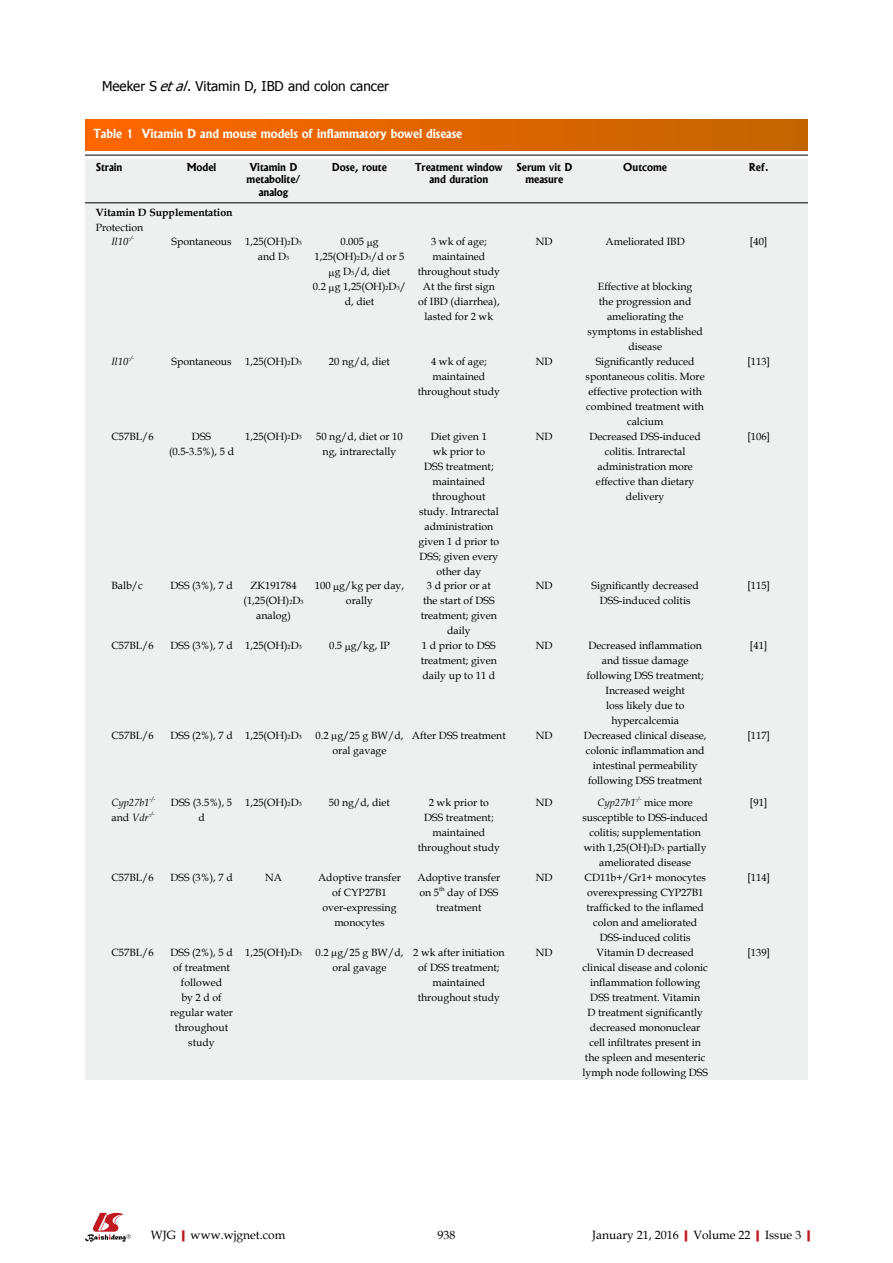
<style>
.page{position:relative;width:893px;height:1263px;background:#fff}
.page>*{position:absolute;margin:0;border:0;box-sizing:border-box;transform-origin:0 0}
.t1{font:13.5px "Tahoma";color:#000}
.t2{font:700 12px "Albertus";color:#fff}
.t3{font:12px "Book Antiqua";color:#000}
.t4{font:10.5px/15px "Book Antiqua";color:#000;text-align:center}
.t5{font:700 10.5px/12.6px "Albertus";color:#000;text-align:center}
.t6{font:700 10.5px "Book Antiqua";color:#000}
.t7{font:italic 10.5px "Book Antiqua";color:#000}
.t8{font:italic 6.15px "Book Antiqua";color:#000}
.t9{font:6.15px "Book Antiqua";color:#000}
.s1{font-style:italic}
.s2{font-size:6.15px}
.s3{font-weight:700;color:#c01920}
</style>
<div class="page">
<div style="left:85px;top:119px;width:723px;height:32px;background:linear-gradient(to right,#f60,#c16500)"></div>
<div style="left:85px;top:159px;width:723px;height:921px;background:#eeefef"></div>
<hr style="left:85px;top:155px;width:723px;height:1px;background:#000">
<hr style="left:85px;top:203px;width:723px;height:1px;background:#000">
<svg style="left:85px;top:1213px;width:46px;height:29px"></svg>
<p class="t1" style="left:102px;top:77px;width:288px">Meeker S <span class="s1">etal</span>. Vitamin D, IBD and colon cancer</p>
<p class="t2" style="left:94px;top:126px;width:370px">Table 1 Vitamin D and mouse models of inflammatory bowel disease</p>
<p class="t5" style="left:96px;top:161px;width:28px">Strain</p>
<p class="t5" style="left:187px;top:161px;width:31px">Model</p>
<p class="t5" style="left:247px;top:161px;width:55px">Vitamin D metabolite/ analog</p>
<p class="t5" style="left:332px;top:161px;width:56px">Dose, route</p>
<p class="t5" style="left:415px;top:161px;width:89px">Treatment window and duration</p>
<p class="t5" style="left:516px;top:161px;width:57px">Serum vit D measure</p>
<p class="t5" style="left:623px;top:161px;width:45px">Outcome</p>
<p class="t5" style="left:749px;top:161px;width:21px">Ref.</p>
<p class="t6" style="left:96px;top:205px;width:139px">Vitamin D Supplementation</p>
<p class="t4" style="left:96px;top:219px;width:49px">Protection</p>
<p class="t7" style="left:111px;top:234px;width:18px">Il10</p>
<p class="t8" style="left:128px;top:234px;width:7px">-/-</p>
<p class="t4" style="left:172px;top:234px;width:61px">Spontaneous</p>
<p class="t4" style="left:245px;top:234px;width:58px">1,25(OH)<span class="s2">2</span>D<span class="s2">3 </span>and D<span class="s2">3</span></p>
<p class="t4" style="left:315px;top:234px;width:91px">0.005 g<br>1,25(OH)<span class="s2">2</span>D<span class="s2">3</span>/d or 5 g D<span class="s2">3</span>/d, diet</p>
<p class="t4" style="left:418px;top:234px;width:84px">3 wk of age; maintained throughout study</p>
<p class="t4" style="left:536px;top:234px;width:18px">ND</p>
<p class="t4" style="left:606px;top:234px;width:81px">Ameliorated IBD</p>
<p class="t4" style="left:750px;top:234px;width:19px">[40]</p>
<p class="t4" style="left:313px;top:279px;width:95px">0.2 g 1,25(OH)<span class="s2">2</span>D<span class="s2">3</span>/ d, diet</p>
<p class="t4" style="left:418px;top:279px;width:83px">At the first sign of IBD (diarrhea), lasted for 2 wk</p>
<p class="t4" style="left:588px;top:279px;width:117px">Effective at blocking<br>the progression and ameliorating the symptoms in established disease</p>
<p class="t7" style="left:111px;top:354px;width:18px">Il10</p>
<p class="t8" style="left:128px;top:353px;width:7px">-/-</p>
<p class="t4" style="left:172px;top:354px;width:61px">Spontaneous</p>
<p class="t4" style="left:245px;top:354px;width:58px">1,25(OH)<span class="s2">2</span>D<span class="s2">3</span></p>
<p class="t4" style="left:329px;top:354px;width:63px">20 ng/d, diet</p>
<p class="t4" style="left:418px;top:354px;width:84px">4 wk of age; maintained throughout study</p>
<p class="t4" style="left:536px;top:354px;width:18px">ND</p>
<p class="t4" style="left:586px;top:354px;width:121px">Significantly reduced spontaneous colitis. More effective protection with combined treatment with calcium</p>
<p class="t4" style="left:747px;top:354px;width:24px">[113]</p>
<p class="t4" style="left:111px;top:428px;width:44px">C57BL/6</p>
<p class="t4" style="left:169px;top:428px;width:67px">DSS (0.5-3.5%), 5 d</p>
<p class="t4" style="left:245px;top:428px;width:58px">1,25(OH)<span class="s2">2</span>D<span class="s2">3</span></p>
<p class="t4" style="left:316px;top:428px;width:88px">50 ng/d, diet or 10 ng, intrarectally</p>
<p class="t4" style="left:419px;top:428px;width:82px">Diet given 1<br>wk prior to<br>DSS treatment; maintained throughout study. Intrarectal administration given 1 d prior to<br>DSS; given every other day</p>
<p class="t4" style="left:536px;top:428px;width:18px">ND</p>
<p class="t4" style="left:589px;top:428px;width:113px">Decreased DSS-induced colitis. Intrarectal administration more effective than dietary delivery</p>
<p class="t4" style="left:747px;top:428px;width:24px">[106]</p>
<p class="t4" style="left:111px;top:578px;width:33px">Balb/c</p>
<p class="t4" style="left:170px;top:578px;width:64px">DSS (3%), 7 d</p>
<p class="t4" style="left:243px;top:578px;width:62px">ZK191784 (1,25(OH)<span class="s2">2</span>D<span class="s2">3 </span>analog)</p>
<p class="t4" style="left:315px;top:578px;width:91px">100 g/kg per day, orally</p>
<p class="t4" style="left:421px;top:578px;width:78px">3 d prior or at the start of DSS treatment; given daily</p>
<p class="t4" style="left:536px;top:578px;width:18px">ND</p>
<p class="t4" style="left:591px;top:578px;width:109px">Significantly decreased<br>DSS-induced colitis</p>
<p class="t4" style="left:747px;top:578px;width:24px">[115]</p>
<p class="t4" style="left:111px;top:638px;width:44px">C57BL/6</p>
<p class="t4" style="left:170px;top:638px;width:133px">DSS (3%), 7 d 1,25(OH)<span class="s2">2</span>D<span class="s2">3</span></p>
<p class="t4" style="left:329px;top:638px;width:62px">0.5 g/kg, IP</p>
<p class="t4" style="left:421px;top:638px;width:78px;text-align:justify">1 d prior to DSS treatment; given daily up to 11 d</p>
<p class="t4" style="left:536px;top:638px;width:18px">ND</p>
<p class="t4" style="left:587px;top:638px;width:118px">Decreased inflammation and tissue damage following DSS treatment;<br>Increased weight<br>loss likely due to hypercalcemia</p>
<p class="t4" style="left:750px;top:638px;width:19px">[41]</p>
<p class="t4" style="left:111px;top:728px;width:44px">C57BL/6</p>
<p class="t4" style="left:170px;top:728px;width:133px">DSS (2%), 7 d 1,25(OH)<span class="s2">2</span>D<span class="s2">3</span></p>
<p class="t4" style="left:316px;top:728px;width:89px">0.2 g/25 g BW/d, oral gavage</p>
<p class="t4" style="left:412px;top:728px;width:95px">After DSS treatment</p>
<p class="t4" style="left:536px;top:728px;width:18px">ND</p>
<p class="t4" style="left:584px;top:728px;width:124px">Decreased clinical disease, colonic inflammation and intestinal permeability following DSS treatment</p>
<p class="t4" style="left:747px;top:728px;width:24px">[117]</p>
<p class="t7" style="left:111px;top:795px;width:40px">Cyp27b1</p>
<p class="t8" style="left:150px;top:795px;width:7px">-/-</p>
<p class="t4" style="left:111px;top:810px;width:39px">and <span class="s1">Vdr</span></p>
<p class="t8" style="left:149px;top:810px;width:7px">-/-</p>
<p class="t4" style="left:171px;top:795px;width:63px">DSS (3.5%), 5 d</p>
<p class="t4" style="left:245px;top:795px;width:58px">1,25(OH)<span class="s2">2</span>D<span class="s2">3</span></p>
<p class="t4" style="left:329px;top:795px;width:63px">50 ng/d, diet</p>
<p class="t4" style="left:418px;top:795px;width:84px">2 wk prior to<br>DSS treatment; maintained throughout study</p>
<p class="t4" style="left:536px;top:795px;width:18px">ND</p>
<p class="t7" style="left:597px;top:795px;width:40px">Cyp27b1</p>
<p class="t8" style="left:636px;top:795px;width:7px">-/-</p>
<p class="t4" style="left:644px;top:795px;width:50px">mice more</p>
<p class="t4" style="left:750px;top:795px;width:19px">[91]</p>
<p class="t4" style="left:582px;top:810px;width:127px">susceptible to DSS-induced</p>
<p class="t4" style="left:589px;top:825px;width:113px">colitis; supplementation</p>
<p class="t4" style="left:584px;top:840px;width:124px">with 1,25(OH)<span class="s2">2</span>D<span class="s2">3</span> partially</p>
<p class="t4" style="left:599px;top:855px;width:93px">ameliorated disease</p>
<p class="t4" style="left:111px;top:870px;width:44px">C57BL/6</p>
<p class="t4" style="left:170px;top:870px;width:64px">DSS (3%), 7 d</p>
<p class="t4" style="left:265px;top:870px;width:18px">NA</p>
<p class="t4" style="left:318px;top:870px;width:84px">Adoptive transfer of CYP27B1 over-expressing monocytes</p>
<p class="t4" style="left:417px;top:870px;width:84px;text-align:left">Adoptive transfer on 5</p>
<p class="t9" style="left:439px;top:884px;width:7px">th</p>
<p class="t4" style="left:436px;top:885px;width:64px;text-align:left;text-indent:11px">day of DSS treatment</p>
<p class="t4" style="left:536px;top:870px;width:18px">ND</p>
<p class="t4" style="left:585px;top:870px;width:123px">CD11b+/Gr1+ monocytes overexpressing CYP27B1 trafficked to the inflamed colon and ameliorated<br>DSS-induced colitis</p>
<p class="t4" style="left:747px;top:870px;width:24px">[114]</p>
<p class="t4" style="left:111px;top:944px;width:44px">C57BL/6</p>
<p class="t4" style="left:170px;top:944px;width:65px">DSS (2%), 5 d of treatment followed<br>by 2 d of regular water throughout study</p>
<p class="t4" style="left:245px;top:944px;width:58px">1,25(OH)<span class="s2">2</span>D<span class="s2">3</span></p>
<p class="t4" style="left:316px;top:944px;width:89px">0.2 g/25 g BW/d, oral gavage</p>
<p class="t4" style="left:413px;top:944px;width:93px">2 wk after initiation of DSS treatment; maintained throughout study</p>
<p class="t4" style="left:536px;top:944px;width:18px">ND</p>
<p class="t4" style="left:582px;top:944px;width:127px">Vitamin D decreased clinical disease and colonic inflammation following<br>DSS treatment. Vitamin<br>D treatment significantly decreased mononuclear cell infiltrates present in the spleen and mesenteric lymph node following DSS</p>
<p class="t4" style="left:747px;top:944px;width:24px">[139]</p>
<p class="t3" style="left:151px;top:1226px;width:136px">WJG<span class="s3">|</span>www.wjgnet.com</p>
<p class="t3" style="left:437px;top:1226px;width:19px">938</p>
<p class="t3" style="left:592px;top:1226px;width:225px">January 21, 2016<span class="s3">|</span>Volume 22<span class="s3">|</span>Issue 3<span class="s3">|</span></p>
</div>
